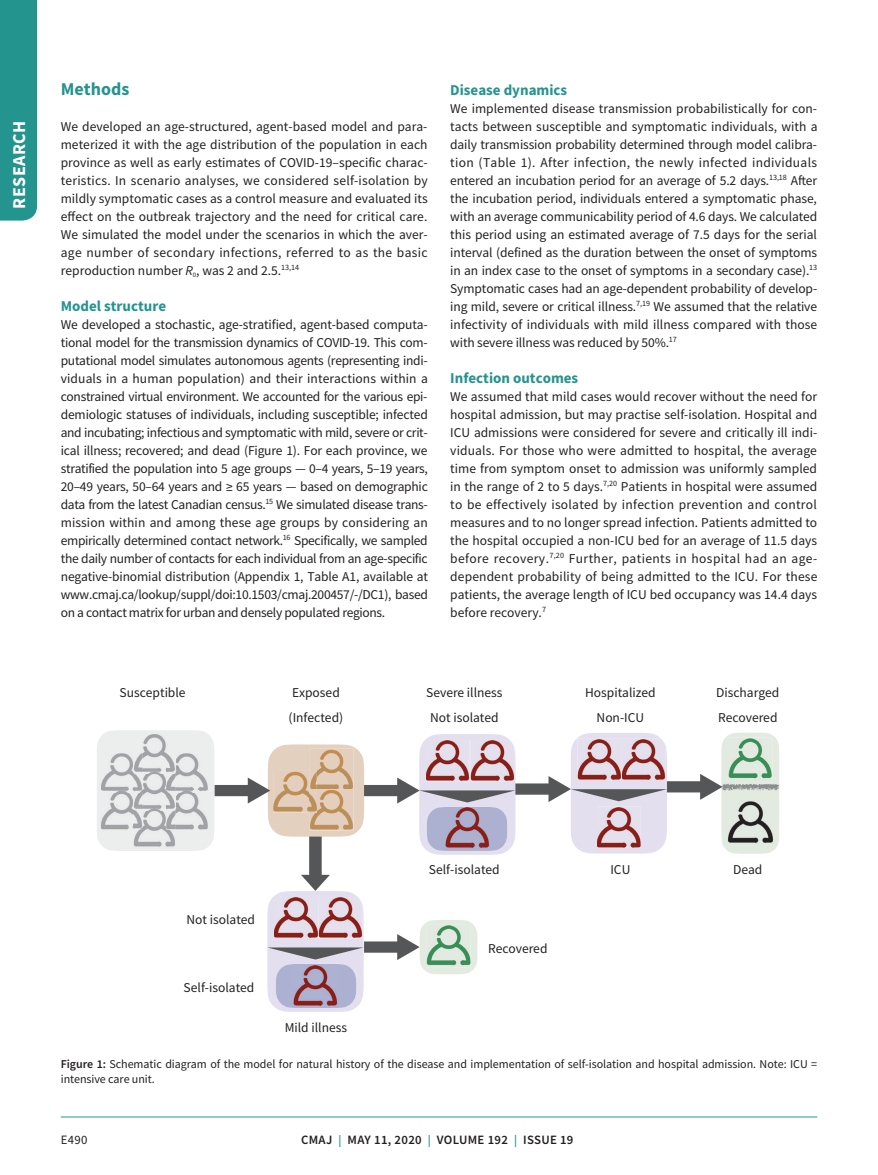
<style>
.page{position:relative;width:878px;height:1175px;background:#fff}
.page>*{position:absolute;margin:0;border:0;box-sizing:border-box;transform-origin:0 0}
.t1{font:700 18px "Source Sans Pro";letter-spacing:.025em;color:#fff}
.t2{font:700 18px "Source Sans Pro";color:#24948e}
.t3{font:700 15px "Source Sans Pro";color:#24948e}
.t4{font:13.5px/18px "Source Sans Pro";color:#231f20;text-align:justify}
.t5{font:600 12.75px "Source Sans Pro";letter-spacing:.025em;color:#231f20}
.t6{font:12.75px "Source Sans Pro";color:#231f20}
.t7{font:12px/15px "Source Sans Pro";letter-spacing:-.005em;color:#231f20}
.s1{font-style:italic}
.s2{font-weight:600}
.s3{font-size:12px;color:#24948e}
</style>
<div class="page">
<div style="left:0;top:0;width:37px;height:220px;background:#24948e"></div>
<hr style="left:61px;top:1116px;width:756px;height:1px;background:#24948e">
<svg style="left:97px;top:730px;width:682px;height:281px"></svg>
<img style="left:426px;top:924px;width:44px;height:43px">
<img style="left:293px;top:964px;width:44px;height:42px">
<h1 class="t1" style="left:7px;top:208px;width:89px;rotate:-90deg">RESEARCH</h1>
<h1 class="t2" style="left:61px;top:76px;width:70px">Methods</h1>
<p class="t4" style="left:61px;top:117px;width:368px">We developed an age-structured, agent-based model and para&shy;meterized it with the age distribution of the population in each province as well as early estimates of COVID-19–specific charac&shy;teristics. In scenario analyses, we considered self-isolation by mildly symptomatic cases as a control measure and evaluated its effect on the outbreak trajectory and the need for critical care.<br>We simulated the model under the scenarios in which the aver&shy;age number of secondary infections, referred to as the basic reproduction number <span class="s1">R</span><sub>0</sub>, was 2 and 2.5.<sup>13,14</sup></p>
<p class="t3" style="left:61px;top:295px;width:107px">Model structure</p>
<p class="t4" style="left:61px;top:315px;width:369px">We developed a stochastic, age-stratified, agent-based computa&shy;tional model for the transmission dynamics of COVID-19. This com&shy;putational model simulates autonomous agents (representing indi&shy;viduals in a human population) and their interactions within a constrained virtual environment. We accounted for the various epi&shy;demiologic statuses of individuals, including susceptible; infected and incubating; infectious and symptomatic with mild, severe or crit&shy;ical illness; recovered; and dead (Figure 1). For each province, we stratified the population into 5 age groups — 0–4 years, 5–19 years, 20–49 years, 50–64 years and ≥ 65 years — based on demographic data from the latest Canadian census.<sup>15</sup> We simulated disease trans&shy;mission within and among these age groups by considering an empirically determined contact network.<sup>16</sup> Specifically, we sampled the daily number of contacts for each individual from an age-specific negative-binomial distribution (Appendix 1, Table A1, available at www.cmaj.ca/lookup/suppl/doi:10.1503/cmaj.200457/-/DC1), based on a contact matrix for urban and densely populated regions.</p>
<p class="t3" style="left:450px;top:79px;width:118px">Disease dynamics</p>
<p class="t4" style="left:450px;top:99px;width:369px">We implemented disease transmission probabilistically for con&shy;tacts between susceptible and symptomatic individuals, with a daily transmission probability determined through model calibra&shy;tion (Table 1). After infection, the newly infected individuals entered an incubation period for an average of 5.2 days.<sup>13,18</sup> After the incubation period, individuals entered a symptomatic phase, with an average communicability period of 4.6 days. We calculated this period using an estimated average of 7.5 days for the serial interval (defined as the duration between the onset of symptoms in an index case to the onset of symptoms in a secondary case).<sup>13<br></sup>Symptomatic cases had an age-dependent probability of develop&shy;ing mild, severe or critical illness.<sup>7,19</sup> We assumed that the relative infectivity of individuals with mild illness compared with those with severe illness was reduced by 50%.<sup>17</sup></p>
<p class="t3" style="left:450px;top:367px;width:129px">Infection outcomes</p>
<p class="t4" style="left:450px;top:387px;width:368px">We assumed that mild cases would recover without the need for hospital admission, but may practise self-isolation. Hospital and ICU admissions were considered for severe and critically ill indi&shy;viduals. For those who were admitted to hospital, the average time from symptom onset to admission was uniformly sampled in the range of 2 to 5 days.<sup>7,20</sup> Patients in hospital were assumed to be effectively isolated by infection prevention and control measures and to no longer spread infection. Patients admitted to the hospital occupied a non-ICU bed for an average of 11.5 days before recovery.<sup>7,20</sup> Further, patients in hospital had an age&shy;dependent probability of being admitted to the ICU. For these patients, the average length of ICU bed occupancy was 14.4 days before recovery.<sup>7</sup></p>
<p class="t4" style="left:119px;top:683px;width:68px">Susceptible</p>
<p class="t4" style="left:292px;top:683px;width:49px">Exposed</p>
<p class="t4" style="left:426px;top:683px;width:78px">Severe illness</p>
<p class="t4" style="left:716px;top:683px;width:65px">Discharged</p>
<p class="t4" style="left:430px;top:708px;width:70px">Not isolated</p>
<p class="t4" style="left:585px;top:683px;width:72px">Hospitalized</p>
<p class="t4" style="left:288px;top:708px;width:56px">(Infected)</p>
<p class="t4" style="left:718px;top:708px;width:61px">Recovered</p>
<p class="t4" style="left:596px;top:708px;width:49px">Non-ICU</p>
<p class="t4" style="left:186px;top:910px;width:70px">Not isolated</p>
<p class="t4" style="left:184px;top:978px;width:72px">Self-isolated</p>
<p class="t4" style="left:285px;top:1018px;width:64px">Mild illness</p>
<p class="t4" style="left:429px;top:860px;width:72px">Self-isolated</p>
<p class="t4" style="left:488px;top:939px;width:61px">Recovered</p>
<p class="t4" style="left:610px;top:860px;width:21px">ICU</p>
<p class="t4" style="left:733px;top:860px;width:31px">Dead</p>
<p class="t7" style="left:61px;top:1056px;width:757px"><span class="s2">Figure 1:</span> Schematic diagram of the model for natural history of the disease and implementation of self-isolation and hospital admission. Note: ICU = intensive care unit.</p>
<p class="t6" style="left:61px;top:1132px;width:28px">E490</p>
<p class="t5" style="left:301px;top:1131px;width:274px">CMAJ <span class="s3">|</span> MAY 11, 2020 <span class="s3">|</span> VOLUME 192 <span class="s3">|</span> ISSUE 19</p>
</div>
